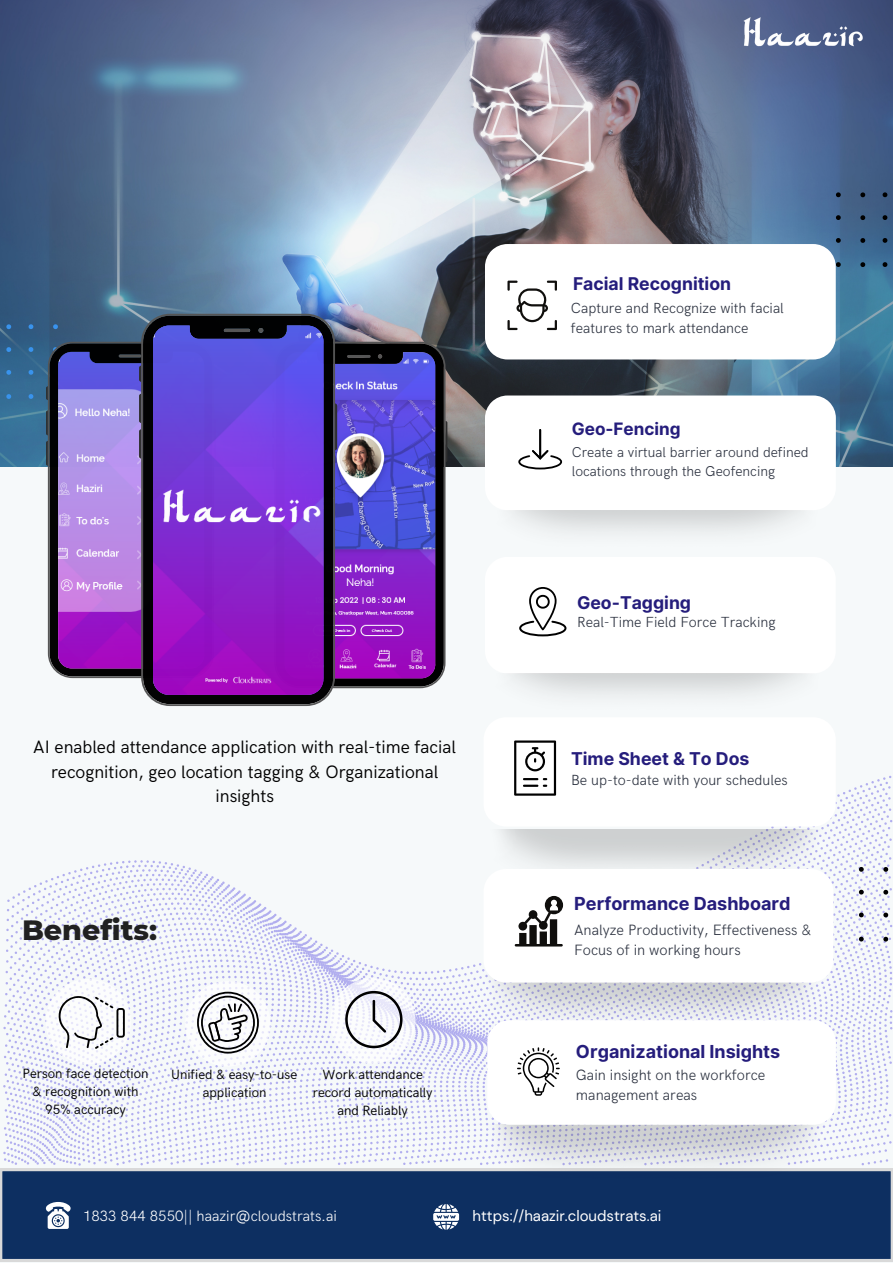
<style>
.page{position:relative;width:893px;height:1264px;background:#fff}
.page>*{position:absolute;margin:0;border:0;box-sizing:border-box;transform-origin:0 0}
.t1{font:800 28.5px "Montserrat";color:#212121}
.t2{font:18px/24.8px "HK Grotesk";color:#000;text-align:center}
.t3{font:700 18px "Inter";color:#251d7c}
.t4{font:700 17.7px "Inter";color:#251d7c}
.t5{font:700 17.55px "Inter";color:#251d7c}
.t6{font:700 17.1px "Inter";color:#251d7c}
.t7{font:300 15px/20.2px "HK Grotesk";color:#2b313f}
.t8{font:300 15px "HK Grotesk";color:#fff}
.t9{font:15px "DM Sans";color:#fff}
.t10{font:300 14.7px/19.8px "HK Grotesk";color:#2b313f}
.t11{font:300 14.25px/19.2px "HK Grotesk";color:#2b313f}
.t12{font:13.5px/18px "HK Grotesk";color:#000;text-align:center}
</style>
<div class="page">
<div style="left:0;top:0;width:892px;height:1262px;background:#f6f9fa"></div>
<svg style="left:7px;top:775px;width:884px;height:199px"></svg>
<img style="left:0;top:0;width:892px;height:466px">
<img style="left:481px;top:397px;width:359px;height:44px">
<div style="left:0;top:1168px;width:892px;height:93px;background:#0d2f61"></div>
<svg style="left:46px;top:1201px;width:25px;height:27px"></svg>
<svg style="left:433px;top:1203px;width:26px;height:26px"></svg>
<div style="left:46px;top:978px;width:85px;height:86px;background:#fff;border-radius:50%"></div>
<svg style="left:57px;top:996px;width:68px;height:52px"></svg>
<div style="left:185px;top:981px;width:85px;height:85px;background:#fff;border-radius:50%"></div>
<svg style="left:330px;top:978px;width:85px;height:85px"></svg>
<svg style="left:858px;top:867px;width:34px;height:74px"></svg>
<svg style="left:485px;top:192px;width:407px;height:167px"></svg>
<div style="left:485px;top:557px;width:350px;height:116px;background:#fff;border-radius:22px"></div>
<svg style="left:519px;top:619px;width:47px;height:17px"></svg>
<div style="left:529px;top:587px;width:27px;height:43px;border:2px solid #000;border-radius:13px"></div>
<svg style="left:536px;top:594px;width:14px;height:15px"></svg>
<img style="left:481px;top:829px;width:352px;height:57px">
<div style="left:483px;top:740px;width:352px;height:86px;background:#fff"></div>
<img style="left:484px;top:974px;width:349px;height:16px">
<div style="left:483px;top:869px;width:350px;height:113px;background:#fff;border-radius:23px"></div>
<svg style="left:514px;top:896px;width:49px;height:50px"></svg>
<img style="left:487px;top:1165px;width:348px;height:17px">
<svg style="left:197px;top:990px;width:694px;height:175px"></svg>
<div style="left:485px;top:395px;width:350px;height:75px;background:#fff"></div>
<svg style="left:445px;top:421px;width:2px;height:41px"></svg>
<svg style="left:335px;top:342px;width:110px;height:346px;background:#663fb1"></svg>
<svg style="left:0;top:324px;width:58px;height:76px;background:#33658e"></svg>
<svg style="left:46px;top:410px;width:2px;height:25px"></svg>
<svg style="left:46px;top:441px;width:2px;height:25px"></svg>
<svg style="left:48px;top:342px;width:93px;height:336px;background:#9064bc"></svg>
<svg style="left:139px;top:365px;width:2px;height:17px"></svg>
<svg style="left:139px;top:394px;width:2px;height:29px"></svg>
<svg style="left:139px;top:429px;width:2px;height:29px"></svg>
<svg style="left:335px;top:403px;width:2px;height:47px"></svg>
<svg style="left:141px;top:314px;width:194px;height:392px;background:#6c2fb1"></svg>
<img style="left:718px;top:1px;width:169px;height:63px">
<p class="t5" style="left:573px;top:273px;width:160px">Facial Recognition</p>
<p class="t10" style="left:571px;top:298px;width:214px">Capture and Recognize with facial features to mark attendance</p>
<p class="t6" style="left:571px;top:418px;width:110px">Geo-Fencing</p>
<p class="t11" style="left:571px;top:443px;width:238px">Create a virtual barrier around defined locations through the Geofencing</p>
<h2 class="t2" style="left:33px;top:735px;width:424px">AI enabled attendance application with real-time facial recognition, geo location tagging &amp; Organizational insights</h2>
<h1 class="t1" style="left:22px;top:912px;width:137px">Benefits:</h1>
<p class="t12" style="left:23px;top:1064px;width:127px">Person face detection &amp; recognition with<br>95% accuracy</p>
<p class="t12" style="left:171px;top:1066px;width:127px">Unified &amp; easy-to-use application</p>
<p class="t12" style="left:313px;top:1066px;width:121px">Work attendance record automatically and Reliably</p>
<p class="t5" style="left:577px;top:591px;width:115px">Geo-Tagging</p>
<p class="t10" style="left:577px;top:612px;width:200px">Real-Time Field Force Tracking</p>
<h3 class="t4" style="left:571px;top:748px;width:180px">Time Sheet &amp; To Dos</h3>
<p class="t10" style="left:571px;top:771px;width:218px">Be up-to-date with your schedules</p>
<h2 class="t3" style="left:574px;top:892px;width:218px">Performance Dashboard</h2>
<p class="t7" style="left:574px;top:920px;width:239px">Analyze Productivity, Effectiveness &amp;<br>Focus of in working hours</p>
<h2 class="t3" style="left:576px;top:1040px;width:206px">Organizational Insights</h2>
<p class="t7" style="left:576px;top:1065px;width:191px">Gain insight on the workforce management areas</p>
<p class="t8" style="left:83px;top:1206px;width:255px">1833 844 8550|| haazir@cloudstrats.ai</p>
<p class="t9" style="left:472px;top:1206px;width:190px">https://haazir.cloudstrats.ai</p>
<p class="t8" style="left:40px;top:1212px;width:254px">1800 257 3265 || bd@cloudstrats.com</p>
</div>
